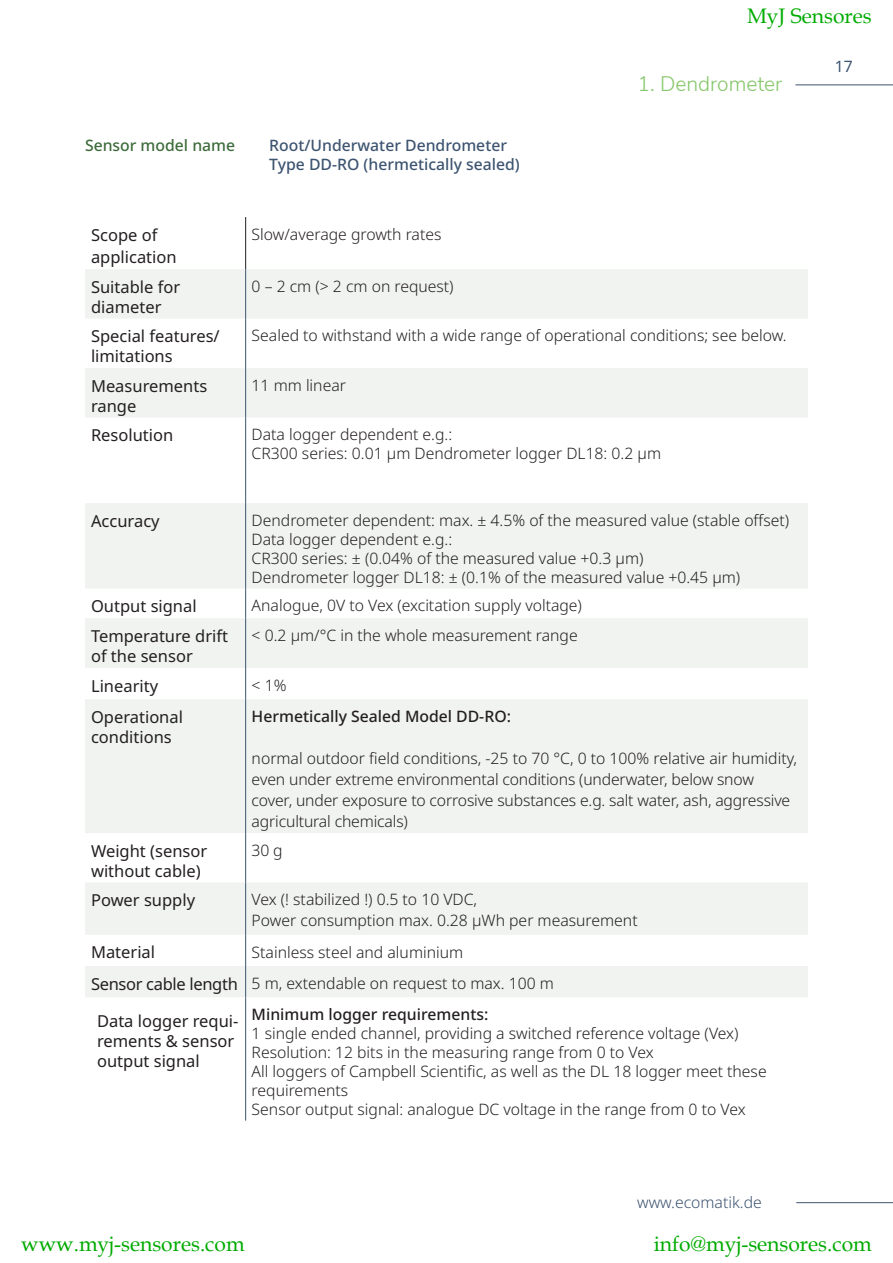
<style>
.page{position:relative;width:893px;height:1263px;background:#fff}
.page>*{position:absolute;margin:0;border:0;box-sizing:border-box;transform-origin:0 0}
.t1{font:21px "Book Antiqua";color:#00ab00}
.t2{font:300 21px "Nunito Sans";color:#86c76b}
.t3{font:16.5px/19.8px "Noto Sans";color:#231f20}
.t4{font:16.5px "Noto Sans";letter-spacing:-.02em;color:#231f20}
.t5{font:300 15.75px/21px "Noto Sans";color:#231f20}
.t6{font:500 15.75px "Noto Sans";color:#3d5470}
.t7{font:500 15.75px "Noto Sans";color:#231f20}
.t8{font:300 15.75px "Noto Sans";color:#3d5470}
.t9{font:500 15.75px "Noto Sans";color:#3e6c3c}
.t10{font:15.75px "Noto Sans";color:#3d5470}
</style>
<div class="page">
<hr style="left:796px;top:1202px;width:97px;height:1px;background:#3d5470">
<hr style="left:795px;top:84px;width:98px;height:1px;background:#3d5470">
<svg style="left:85px;top:269px;width:723px;height:728px;fill:#f0f3ef"></svg>
<hr style="left:245px;top:269px;width:1px;height:50px;background:#3d5470">
<hr style="left:245px;top:319px;width:1px;height:49px;background:#3d5470">
<hr style="left:245px;top:368px;width:1px;height:49px;background:#3d5470">
<hr style="left:245px;top:417px;width:1px;height:86px;background:#3d5470">
<hr style="left:245px;top:503px;width:1px;height:86px;background:#3d5470">
<svg style="left:245px;top:589px;width:1px;height:29px"></svg>
<hr style="left:245px;top:618px;width:1px;height:50px;background:#3d5470">
<hr style="left:245px;top:668px;width:1px;height:31px;background:#3d5470">
<hr style="left:245px;top:699px;width:1px;height:134px;background:#3d5470">
<hr style="left:245px;top:833px;width:1px;height:49px;background:#3d5470">
<hr style="left:245px;top:882px;width:1px;height:53px;background:#3d5470">
<hr style="left:245px;top:935px;width:1px;height:31px;background:#3d5470">
<hr style="left:245px;top:966px;width:1px;height:31px;background:#3d5470">
<hr style="left:245px;top:997px;width:1px;height:123px;background:#3d5470">
<hr style="left:245px;top:217px;width:1px;height:52px;background:#231f20">
<h1 class="t1" style="left:747px;top:1px;width:126px">MyJ Sensores</h1>
<p class="t9" style="left:85px;top:135px;width:152px">Sensor model name</p>
<p class="t6" style="left:269px;top:135px;width:239px">Root/Underwater Dendrometer</p>
<p class="t6" style="left:269px;top:153px;width:252px">Type DD-RO (hermetically sealed)</p>
<p class="t3" style="left:91px;top:225px;width:68px">Scope of</p>
<p class="t3" style="left:91px;top:248px;width:87px">application</p>
<p class="t3" style="left:91px;top:277px;width:91px">Suitable for</p>
<p class="t3" style="left:91px;top:297px;width:72px">diameter</p>
<p class="t5" style="left:252px;top:224px;width:191px">Slow/average growth rates</p>
<p class="t5" style="left:252px;top:276px;width:204px">0 – 2 cm (&gt; 2 cm on request)</p>
<h1 class="t2" style="left:638px;top:69px;width:146px">1. Dendrometer</h1>
<p class="t3" style="left:91px;top:327px;width:130px">Special features/ limitations</p>
<p class="t5" style="left:252px;top:326px;width:537px">Sealed to withstand with a wide range of operational conditions; see below.</p>
<p class="t3" style="left:91px;top:376px;width:118px">Measurements range</p>
<p class="t5" style="left:252px;top:375px;width:96px">11 mm linear</p>
<p class="t3" style="left:91px;top:426px;width:84px">Resolution</p>
<p class="t5" style="left:252px;top:425px;width:202px">Data logger dependent e.g.:</p>
<p class="t5" style="left:252px;top:443px;width:411px">CR300 series: 0.01 μm Dendrometer logger DL18: 0.2 μm</p>
<p class="t3" style="left:91px;top:511px;width:70px">Accuracy</p>
<p class="t5" style="left:252px;top:510px;width:539px">Dendrometer dependent: max. ± 4.5% of the measured value (stable offset)</p>
<p class="t5" style="left:252px;top:529px;width:202px">Data logger dependent e.g.:</p>
<p class="t5" style="left:252px;top:548px;width:393px">CR300 series: ± (0.04% of the measured value +0.3 μm)</p>
<p class="t5" style="left:252px;top:567px;width:490px">Dendrometer logger DL18: ± (0.1% of the measured value +0.45 μm)</p>
<p class="t3" style="left:91px;top:597px;width:107px">Output signal</p>
<p class="t5" style="left:252px;top:596px;width:332px">Analogue, 0V to Vex (excitation supply voltage)</p>
<p class="t3" style="left:91px;top:626px;width:139px">Temperature drift of the sensor</p>
<p class="t5" style="left:252px;top:625px;width:328px">&lt; 0.2 µm/°C in the whole measurement range</p>
<p class="t3" style="left:91px;top:676px;width:69px">Linearity</p>
<p class="t5" style="left:252px;top:675px;width:36px">&lt; 1%</p>
<p class="t3" style="left:91px;top:707px;width:93px">Operational</p>
<p class="t3" style="left:91px;top:727px;width:82px">conditions</p>
<p class="t7" style="left:252px;top:705px;width:261px">Hermetically Sealed Model DD-RO:</p>
<p class="t5" style="left:252px;top:748px;width:547px">normal outdoor field conditions, -25 to 70 °C, 0 to 100% relative air humidity, even under extreme environmental conditions (underwater, below snow</p>
<p class="t5" style="left:252px;top:790px;width:540px">cover, under exposure to corrosive substances e.g. salt water, ash, aggressive agricultural chemicals)</p>
<p class="t3" style="left:91px;top:841px;width:118px">Weight (sensor without cable)</p>
<p class="t5" style="left:252px;top:840px;width:33px">30 g</p>
<p class="t3" style="left:91px;top:891px;width:106px">Power supply</p>
<p class="t5" style="left:252px;top:889px;width:227px">Vex (! stabilized !) 0.5 to 10 VDC,</p>
<p class="t5" style="left:252px;top:910px;width:388px">Power consumption max. 0.28 µWh per measurement</p>
<p class="t3" style="left:91px;top:943px;width:66px">Material</p>
<p class="t5" style="left:252px;top:942px;width:213px">Stainless steel and aluminium</p>
<p class="t4" style="left:91px;top:972px;width:148px">Sensor cable length</p>
<p class="t5" style="left:252px;top:973px;width:304px">5 m, extendable on request to max. 100 m</p>
<p class="t3" style="left:97px;top:1011px;width:143px">Data logger requi&shy;rements &amp; sensor output signal</p>
<p class="t7" style="left:252px;top:1003px;width:238px">Minimum logger requirements:</p>
<p class="t5" style="left:252px;top:1023px;width:488px">1 single ended channel, providing a switched reference voltage (Vex)</p>
<p class="t5" style="left:252px;top:1042px;width:404px">Resolution: 12 bits in the measuring range from 0 to Vex</p>
<p class="t5" style="left:252px;top:1062px;width:516px;line-height:18.9px">All loggers of Campbell Scientific, as well as the DL 18 logger meet these requirements</p>
<p class="t5" style="left:252px;top:1099px;width:495px">Sensor output signal: analogue DC voltage in the range from 0 to Vex</p>
<p class="t8" style="left:637px;top:1191px;width:126px">www.ecomatik.de</p>
<p class="t10" style="left:835px;top:55px;width:20px">17</p>
<h1 class="t1" style="left:21px;top:1229px;width:225px">www.myj-sensores.com</h1>
<h1 class="t1" style="left:654px;top:1229px;width:220px">info@myj-sensores.com</h1>
</div>
